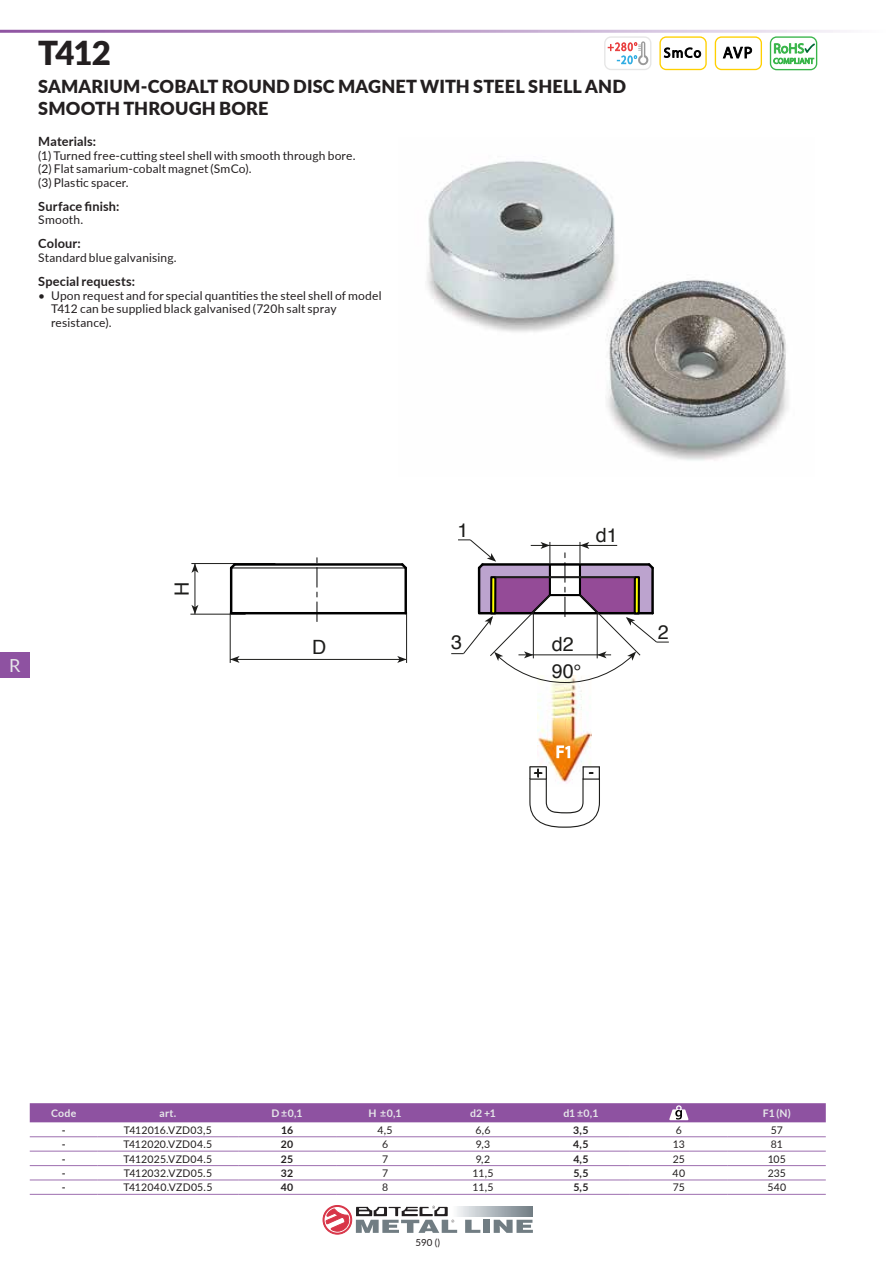
<style>
.page{position:relative;width:893px;height:1263px;background:#fff}
.page>*{position:absolute;margin:0;border:0;box-sizing:border-box;transform-origin:0 0}
.t1{font:900 33px "Lato";color:#231f20}
.t2{font:19.65px/26.7px "Helvetica";color:#1d1d1b}
.t3{font:900 18px/21.9px "Lato";letter-spacing:.01em;color:#231f20}
.t4{font:18px "Lato";color:#e6e7e9}
.t5{font:17.1px "Myriad Pro";color:#fff}
.t6{font:700 12.75px "Lato";letter-spacing:.015em;color:#231f20}
.t7{font:12px/13.5px "Lato";letter-spacing:.015em;color:#231f20}
.t8{font:10.5px "Lato";letter-spacing:.015em;color:#231f20}
.t9{font:700 10.5px "Lato";letter-spacing:.02em;color:#e6e7e9}
.t10{font:700 10.5px "Lato";letter-spacing:.015em;color:#231f20}
.t11{font:9.75px "Lato";color:#231f20}
</style>
<div class="page">
<svg style="left:604px;top:36px;width:47px;height:34px"></svg>
<svg style="left:659px;top:36px;width:48px;height:34px"></svg>
<svg style="left:715px;top:36px;width:47px;height:34px"></svg>
<svg style="left:770px;top:36px;width:47px;height:34px"></svg>
<img style="left:427px;top:161px;width:361px;height:300px">
<img style="left:537px;top:683px;width:55px;height:83px">
<svg style="left:317px;top:557px;width:1px;height:64px"></svg>
<svg style="left:191px;top:564px;width:7px;height:9px"></svg>
<hr style="left:195px;top:563px;width:1px;height:51px;background:#1d1d1b">
<svg style="left:191px;top:605px;width:7px;height:9px"></svg>
<hr style="left:190px;top:614px;width:56px;height:1px;background:#1d1d1b">
<hr style="left:191px;top:563px;width:84px;height:1px;background:#1d1d1b">
<hr style="left:230px;top:613px;width:1px;height:50px;background:#1d1d1b">
<hr style="left:230px;top:659px;width:176px;height:1px;background:#1d1d1b">
<svg style="left:230px;top:656px;width:10px;height:7px"></svg>
<svg style="left:397px;top:656px;width:9px;height:7px"></svg>
<hr style="left:406px;top:612px;width:1px;height:51px;background:#1d1d1b">
<svg style="left:556px;top:745px;width:15px;height:14px"></svg>
<svg style="left:529px;top:766px;width:71px;height:62px"></svg>
<hr style="left:404px;top:568px;width:3px;height:45px;background:#000">
<hr style="left:235px;top:563px;width:167px;height:3px;background:#000">
<hr style="left:230px;top:568px;width:2px;height:45px;background:#000">
<hr style="left:231px;top:612px;width:175px;height:2px;background:#000">
<svg style="left:228px;top:563px;width:10px;height:8px"></svg>
<svg style="left:399px;top:563px;width:8px;height:8px"></svg>
<svg style="left:451px;top:539px;width:218px;height:144px"></svg>
<hr style="left:231px;top:568px;width:175px;height:1px;background:#000">
<hr style="left:30px;top:1136px;width:68px;height:1px;background:#a87eb8">
<hr style="left:98px;top:1136px;width:140px;height:1px;background:#a87eb8">
<hr style="left:238px;top:1136px;width:98px;height:1px;background:#a87eb8">
<hr style="left:336px;top:1136px;width:98px;height:1px;background:#a87eb8">
<hr style="left:434px;top:1136px;width:98px;height:1px;background:#a87eb8">
<hr style="left:532px;top:1136px;width:98px;height:1px;background:#a87eb8">
<hr style="left:630px;top:1136px;width:98px;height:1px;background:#a87eb8">
<hr style="left:728px;top:1136px;width:98px;height:1px;background:#a87eb8">
<hr style="left:30px;top:1150px;width:68px;height:2px;background:#a87eb8">
<hr style="left:98px;top:1150px;width:140px;height:2px;background:#a87eb8">
<hr style="left:238px;top:1150px;width:98px;height:2px;background:#a87eb8">
<hr style="left:336px;top:1150px;width:98px;height:2px;background:#a87eb8">
<hr style="left:434px;top:1150px;width:98px;height:2px;background:#a87eb8">
<hr style="left:532px;top:1150px;width:98px;height:2px;background:#a87eb8">
<hr style="left:630px;top:1150px;width:98px;height:2px;background:#a87eb8">
<hr style="left:728px;top:1150px;width:98px;height:2px;background:#a87eb8">
<hr style="left:30px;top:1165px;width:68px;height:1px;background:#a87eb8">
<hr style="left:98px;top:1165px;width:140px;height:1px;background:#a87eb8">
<hr style="left:238px;top:1165px;width:98px;height:1px;background:#a87eb8">
<hr style="left:336px;top:1165px;width:98px;height:1px;background:#a87eb8">
<hr style="left:434px;top:1165px;width:98px;height:1px;background:#a87eb8">
<hr style="left:532px;top:1165px;width:98px;height:1px;background:#a87eb8">
<hr style="left:630px;top:1165px;width:98px;height:1px;background:#a87eb8">
<hr style="left:728px;top:1165px;width:98px;height:1px;background:#a87eb8">
<hr style="left:30px;top:1179px;width:68px;height:1px;background:#a87eb8">
<hr style="left:30px;top:1194px;width:68px;height:1px;background:#a87eb8">
<hr style="left:98px;top:1179px;width:140px;height:1px;background:#a87eb8">
<hr style="left:98px;top:1194px;width:140px;height:1px;background:#a87eb8">
<hr style="left:238px;top:1179px;width:98px;height:1px;background:#a87eb8">
<hr style="left:238px;top:1194px;width:98px;height:1px;background:#a87eb8">
<hr style="left:336px;top:1179px;width:98px;height:1px;background:#a87eb8">
<hr style="left:336px;top:1194px;width:98px;height:1px;background:#a87eb8">
<hr style="left:434px;top:1179px;width:98px;height:1px;background:#a87eb8">
<hr style="left:434px;top:1194px;width:98px;height:1px;background:#a87eb8">
<hr style="left:532px;top:1179px;width:98px;height:1px;background:#a87eb8">
<hr style="left:532px;top:1194px;width:98px;height:1px;background:#a87eb8">
<hr style="left:630px;top:1179px;width:98px;height:1px;background:#a87eb8">
<hr style="left:630px;top:1194px;width:98px;height:1px;background:#a87eb8">
<hr style="left:728px;top:1179px;width:98px;height:1px;background:#a87eb8">
<hr style="left:728px;top:1194px;width:98px;height:1px;background:#a87eb8">
<div style="left:30px;top:1103px;width:796px;height:19px;background:#8e52a1"></div>
<svg style="left:322px;top:1205px;width:211px;height:30px"></svg>
<svg style="left:457px;top:1207px;width:75px;height:9px"></svg>
<div style="left:323px;top:1205px;width:29px;height:29px;border:1px solid #d83548;border-radius:50%"></div>
<svg style="left:325px;top:1208px;width:25px;height:24px"></svg>
<svg style="left:465px;top:1220px;width:15px;height:13px"></svg>
<div style="left:483px;top:1220px;width:7px;height:13px;background:#717d83"></div>
<svg style="left:494px;top:1220px;width:39px;height:13px"></svg>
<svg style="left:356px;top:1206px;width:101px;height:27px"></svg>
<div style="left:0;top:652px;width:30px;height:25px;background:#8e52a1"></div>
<h1 class="t1" style="left:38px;top:28px;width:74px">T412</h1>
<h3 class="t3" style="left:38px;top:75px;width:589px">SAMARIUM-COBALT ROUND DISC MAGNET WITH STEEL SHELL AND<br>SMOOTH THROUGH BORE</h3>
<p class="t6" style="left:38px;top:132px;width:59px">Materials:</p>
<p class="t7" style="left:38px;top:148px;width:319px">(1) Turned free-cutting steel shell with smooth through bore. (2) Flat samarium-cobalt magnet (SmCo).<br>(3) Plastic spacer.</p>
<p class="t6" style="left:38px;top:197px;width:83px">Surface finish:</p>
<p class="t7" style="left:38px;top:213px;width:46px">Smooth.</p>
<p class="t6" style="left:38px;top:234px;width:44px">Colour:</p>
<p class="t7" style="left:38px;top:250px;width:140px">Standard blue galvanising.</p>
<p class="t6" style="left:38px;top:272px;width:98px">Special requests:</p>
<p class="t7" style="left:51px;top:288px;width:332px;text-indent:-13px">• Upon request and for special quantities the steel shell of model<br>T412 can be supplied black galvanised (720h salt spray resistance).</p>
<h3 class="t4" style="left:9px;top:652px;width:13px">R</h3>
<h2 class="t2" style="left:169px;top:596px;width:16px;rotate:-90deg">H</h2>
<h2 class="t2" style="left:312px;top:634px;width:16px">D</h2>
<h2 class="t2" style="left:457px;top:517px;width:12px">1</h2>
<h2 class="t2" style="left:451px;top:630px;width:12px">3</h2>
<h2 class="t2" style="left:596px;top:522px;width:23px">d1</h2>
<h2 class="t2" style="left:552px;top:632px;width:31px">d2<br>90°</h2>
<h3 class="t5" style="left:556px;top:741px;width:19px">F1</h3>
<h2 class="t2" style="left:658px;top:620px;width:12px">2</h2>
<p class="t9" style="left:51px;top:1105px;width:27px">Code</p>
<p class="t9" style="left:160px;top:1105px;width:18px">art.</p>
<p class="t9" style="left:272px;top:1105px;width:33px">D ±0,1</p>
<p class="t9" style="left:369px;top:1105px;width:34px">H ±0,1</p>
<p class="t9" style="left:470px;top:1105px;width:27px">d2 +1</p>
<p class="t9" style="left:563px;top:1105px;width:37px">d1 ±0,1</p>
<p class="t9" style="left:763px;top:1105px;width:29px">F1 (N)</p>
<p class="t10" style="left:62px;top:1122px;width:5px">-</p>
<p class="t8" style="left:124px;top:1122px;width:90px">T412016.VZD03,5</p>
<p class="t10" style="left:281px;top:1122px;width:14px">16</p>
<p class="t8" style="left:377px;top:1122px;width:17px">4,5</p>
<p class="t8" style="left:475px;top:1122px;width:17px">6,6</p>
<p class="t10" style="left:573px;top:1122px;width:17px">3,5</p>
<p class="t8" style="left:676px;top:1122px;width:8px">6</p>
<p class="t8" style="left:771px;top:1122px;width:14px">57</p>
<p class="t10" style="left:62px;top:1136px;width:5px">-</p>
<p class="t8" style="left:124px;top:1137px;width:90px">T412020.VZD04.5</p>
<p class="t10" style="left:281px;top:1136px;width:14px">20</p>
<p class="t8" style="left:382px;top:1137px;width:8px">6</p>
<p class="t8" style="left:476px;top:1137px;width:16px">9,3</p>
<p class="t10" style="left:573px;top:1136px;width:17px">4,5</p>
<p class="t8" style="left:673px;top:1137px;width:14px">13</p>
<p class="t8" style="left:771px;top:1137px;width:14px">81</p>
<p class="t10" style="left:62px;top:1151px;width:5px">-</p>
<p class="t8" style="left:124px;top:1151px;width:90px">T412025.VZD04.5</p>
<p class="t10" style="left:281px;top:1151px;width:14px">25</p>
<p class="t8" style="left:382px;top:1151px;width:8px">7</p>
<p class="t8" style="left:476px;top:1151px;width:16px">9,2</p>
<p class="t10" style="left:573px;top:1151px;width:17px">4,5</p>
<p class="t8" style="left:673px;top:1151px;width:14px">25</p>
<p class="t8" style="left:768px;top:1151px;width:20px">105</p>
<p class="t10" style="left:62px;top:1165px;width:5px">-</p>
<p class="t8" style="left:124px;top:1166px;width:90px">T412032.VZD05.5</p>
<p class="t10" style="left:281px;top:1165px;width:14px">32</p>
<p class="t8" style="left:382px;top:1166px;width:8px">7</p>
<p class="t8" style="left:473px;top:1166px;width:22px">11,5</p>
<p class="t10" style="left:573px;top:1165px;width:17px">5,5</p>
<p class="t8" style="left:673px;top:1166px;width:14px">40</p>
<p class="t8" style="left:768px;top:1166px;width:20px">235</p>
<p class="t10" style="left:62px;top:1180px;width:5px">-</p>
<p class="t8" style="left:124px;top:1180px;width:90px">T412040.VZD05.5</p>
<p class="t10" style="left:281px;top:1180px;width:14px">40</p>
<p class="t8" style="left:382px;top:1180px;width:8px">8</p>
<p class="t8" style="left:473px;top:1180px;width:22px">11,5</p>
<p class="t10" style="left:573px;top:1180px;width:17px">5,5</p>
<p class="t8" style="left:673px;top:1180px;width:14px">75</p>
<p class="t8" style="left:767px;top:1180px;width:20px">540</p>
<p class="t11" style="left:415px;top:1235px;width:26px">590 ()</p>
</div>
